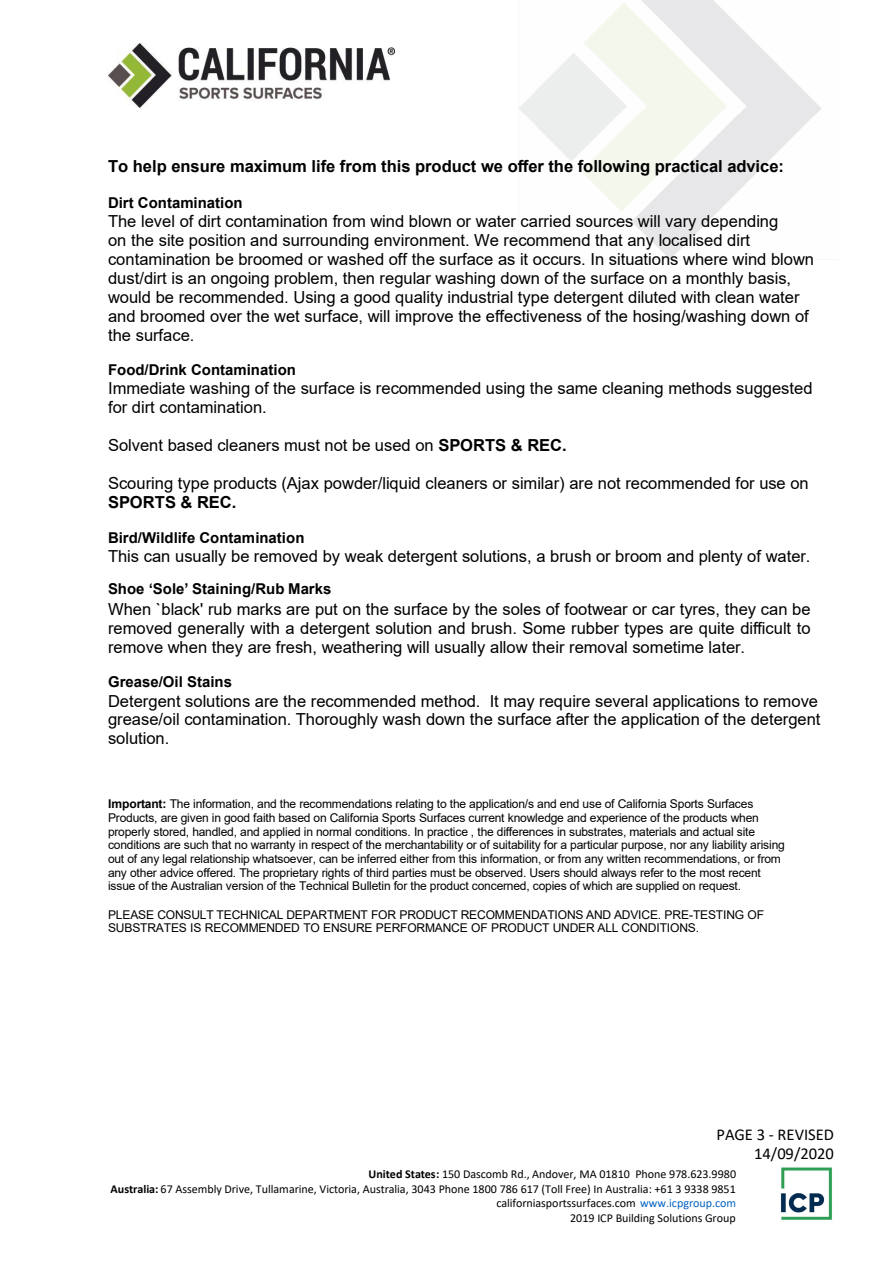
<style>
.page{position:relative;width:893px;height:1263px;background:#fff}
.page>*{position:absolute;margin:0;border:0;box-sizing:border-box;transform-origin:0 0}
.t1{font:16.5px/18.9px "Arial";color:#000}
.t2{font:700 16.5px "Arial";color:#000}
.t3{font:16.5px/18.9px "Calibri";color:#000;text-align:right}
.t4{font:700 15px "Arial";color:#000}
.t5{font:12px/13.6px "Arial";letter-spacing:-.02em;color:#000}
.t6{font:12px "Calibri";color:#000}
.s1{font-weight:700}
.s2{color:#0563c1}
</style>
<div class="page">
<img style="left:108px;top:44px;width:286px;height:63px">
<img style="left:780px;top:1167px;width:52px;height:53px">
<p class="t2" style="left:108px;top:154px;width:678px">To help ensure maximum life from this product we offer the following practical advice:</p>
<p class="t4" style="left:108px;top:192px;width:136px">Dirt Contamination</p>
<p class="t1" style="left:108px;top:212px;width:708px">The level of dirt contamination from wind blown or water carried sources will vary depending<br>on the site position and surrounding environment. We recommend that any localised dirt contamination be broomed or washed off the surface as it occurs. In situations where wind blown dust/dirt is an ongoing problem, then regular washing down of the surface on a monthly basis, would be recommended. Using a good quality industrial type detergent diluted with clean water and broomed over the wet surface, will improve the effectiveness of the hosing/washing down of the surface.</p>
<p class="t4" style="left:108px;top:359px;width:190px">Food/Drink Contamination</p>
<p class="t1" style="left:108px;top:379px;width:706px">Immediate washing of the surface is recommended using the same cleaning methods suggested for dirt contamination.</p>
<p class="t1" style="left:108px;top:436px;width:460px">Solvent based cleaners must not be used on <span class="s1">SPORTS &amp; REC.</span></p>
<p class="t1" style="left:108px;top:474px;width:702px">Scouring type products (Ajax powder/liquid cleaners or similar) are not recommended for use on<br><span class="s1">SPORTS &amp; REC.</span></p>
<p class="t4" style="left:108px;top:527px;width:198px">Bird/Wildlife Contamination</p>
<p class="t1" style="left:108px;top:546px;width:704px">This can usually be removed by weak detergent solutions, a brush or broom and plenty of water.</p>
<p class="t4" style="left:108px;top:578px;width:225px">Shoe ‘Sole’ Staining/Rub Marks</p>
<p class="t1" style="left:108px;top:600px;width:704px;text-align:justify">When `black' rub marks are put on the surface by the soles of footwear or car tyres, they can be removed generally with a detergent solution and brush. Some rubber types are quite difficult to remove when they are fresh, weathering will usually allow their removal sometime later.</p>
<p class="t4" style="left:108px;top:672px;width:125px">Grease/Oil Stains</p>
<p class="t1" style="left:108px;top:691px;width:714px">Detergent solutions are the recommended method. It may require several applications to remove grease/oil contamination. Thoroughly wash down the surface after the application of the detergent solution.</p>
<p class="t5" style="left:108px;top:797px;width:678px"><span class="s1">Important:</span> The information, and the recommendations relating to the application/s and end use of California Sports Surfaces Products, are given in good faith based on California Sports Surfaces current knowledge and experience of the products when properly stored, handled, and applied in normal conditions. In practice , the differences in substrates, materials and actual site conditions are such that no warranty in respect of the merchantability or of suitability for a particular purpose, nor any liability arising out of any legal relationship whatsoever, can be inferred either from this information, or from any written recommendations, or from any other advice offered. The proprietary rights of third parties must be observed. Users should always refer to the most recent issue of the Australian version of the Technical Bulletin for the product concerned, copies of which are supplied on request.</p>
<p class="t5" style="left:108px;top:908px;width:658px">PLEASE CONSULT TECHNICAL DEPARTMENT FOR PRODUCT RECOMMENDATIONS AND ADVICE. PRE-TESTING OF<br>SUBSTRATES IS RECOMMENDED TO ENSURE PERFORMANCE OF PRODUCT UNDER ALL CONDITIONS.</p>
<p class="t3" style="left:716px;top:1125px;width:119px">PAGE 3 - REVISED<br>14/09/2020</p>
<p class="t6" style="left:369px;top:1166px;width:369px"><span class="s1">United States:</span> 150 Dascomb Rd., Andover, MA 01810 Phone 978.623.9980</p>
<p class="t6" style="left:110px;top:1180px;width:627px"><span class="s1">Australia:</span> 67 Assembly Drive, Tullamarine, Victoria, Australia, 3043 Phone 1800 786 617 (Toll Free) In Australia: +61 3 9338 9851</p>
<p class="t6" style="left:496px;top:1195px;width:241px">californiasportssurfaces.com <span class="s2">www.icpgroup.com</span></p>
<p class="t6" style="left:570px;top:1209px;width:167px">2019 ICP Building Solutions Group</p>
</div>
